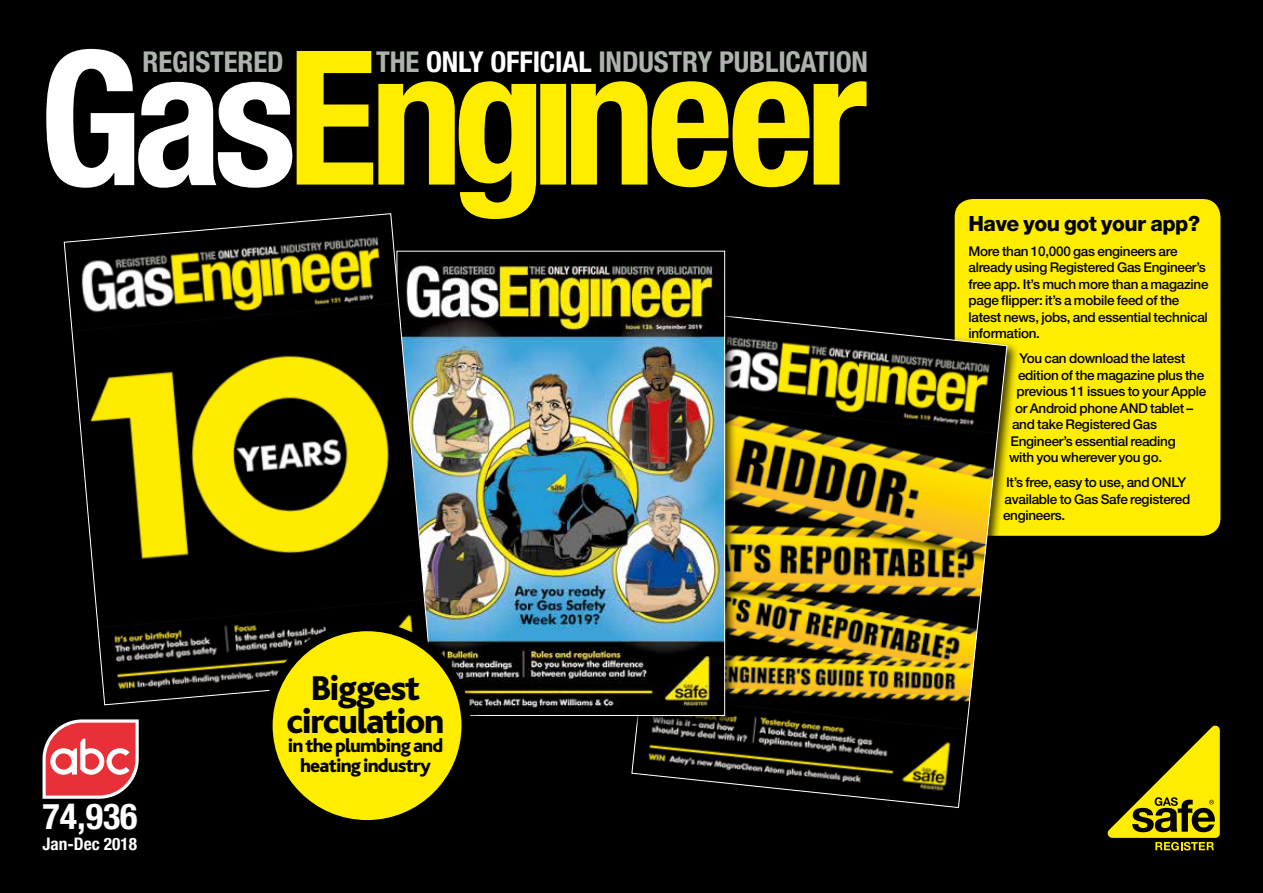
<style>
.page{position:relative;width:1263px;height:893px;background:#000}
.page>*{position:absolute;margin:0;border:0;box-sizing:border-box;transform-origin:0 0}
.t1{font:700 condensed 187.05px "Helvetica Neue";color:#fff}
.t2{font:800 36px/33px "Bliss";letter-spacing:-.04em;color:#000;text-align:center}
.t3{font:700 condensed 36px "Helvetica Neue";color:#fff}
.t4{font:700 condensed 28.8px "Helvetica Neue";letter-spacing:-.005em;color:#adb4ac}
.t5{font:800 21px "Helvetica Neue";letter-spacing:-.02em;color:#000}
.t6{font:800 19.5px/19.5px "Bliss";letter-spacing:-.04em;color:#000;text-align:center}
.t7{font:700 condensed 17.25px "Helvetica Neue";color:#fff}
.t8{font:500 13.5px/16.5px "Helvetica Neue";letter-spacing:-.02em;color:#000}
.s1{color:#fff}
</style>
<div class="page">
<svg style="left:1108px;top:726px;width:112px;height:124px"></svg>
<svg style="left:43px;top:719px;width:96px;height:80px;background:#d66266"></svg>
<svg style="left:297px;top:51px;width:569px;height:168px"></svg>
<div style="left:955px;top:199px;width:265px;height:337px;background:#ffed00;border-radius:18px"></div>
<div style="left:628px;top:308px;width:391px;height:512px;background:#000;opacity:.75"></div>
<svg style="left:631px;top:311px;width:377px;height:497px"></svg>
<div style="left:392px;top:247px;width:346px;height:481px;background:#000;opacity:.75"></div>
<img style="left:432px;top:253px;width:291px;height:461px">
<svg style="left:63px;top:213px;width:369px;height:493px"></svg>
<div style="left:260px;top:618px;width:227px;height:228px;background:#000;opacity:.3"></div>
<div style="left:268px;top:627px;width:198px;height:198px;background:#ffed00;border-radius:50%"></div>
<div style="left:263px;top:622px;width:208px;height:207px;border:9px solid #000;border-radius:50%"></div>
<h1 class="t1" style="left:38px;top:5px;width:260px">Gas</h1>
<h3 class="t4" style="left:143px;top:44px;width:142px">REGISTERED</h3>
<h3 class="t4" style="left:376px;top:44px;width:493px">THE <span class="s1">ONLY OFFICIAL</span> INDUSTRY PUBLICATION</h3>
<h2 class="t3" style="left:43px;top:787px;width:97px">74,936</h2>
<p class="t7" style="left:43px;top:830px;width:96px">Jan-Dec 2018</p>
<h2 class="t2" style="left:287px;top:672px;width:159px">Biggest circulation</h2>
<h3 class="t6" style="left:288px;top:736px;width:157px">in the plumbing and heating industry</h3>
<h3 class="t5" style="left:968px;top:211px;width:233px">Have you got your app?</h3>
<p class="t8" style="left:968px;top:242px;width:242px">More than 10,000 gas engineers are already using Registered Gas Engineer’s free app. It’s much more than a magazine page flipper: it’s a mobile feed of the latest news, jobs, and essential technical information.</p>
<p class="t8" style="left:1019px;top:350px;width:167px">You can download the latest</p>
<p class="t8" style="left:1018px;top:366px;width:188px">edition of the magazine plus the</p>
<p class="t8" style="left:1016px;top:383px;width:191px">previous 11 issues to your Apple</p>
<p class="t8" style="left:1015px;top:399px;width:180px">or Android phone AND tablet –</p>
<p class="t8" style="left:1012px;top:416px;width:147px">and take Registered Gas</p>
<p class="t8" style="left:1010px;top:432px;width:167px">Engineer’s essential reading</p>
<p class="t8" style="left:1009px;top:449px;width:155px">with you wherever you go.</p>
<p class="t8" style="left:1003px;top:474px;width:189px">It’s free, easy to use, and ONLY available to Gas Safe registered engineers.</p>
</div>
